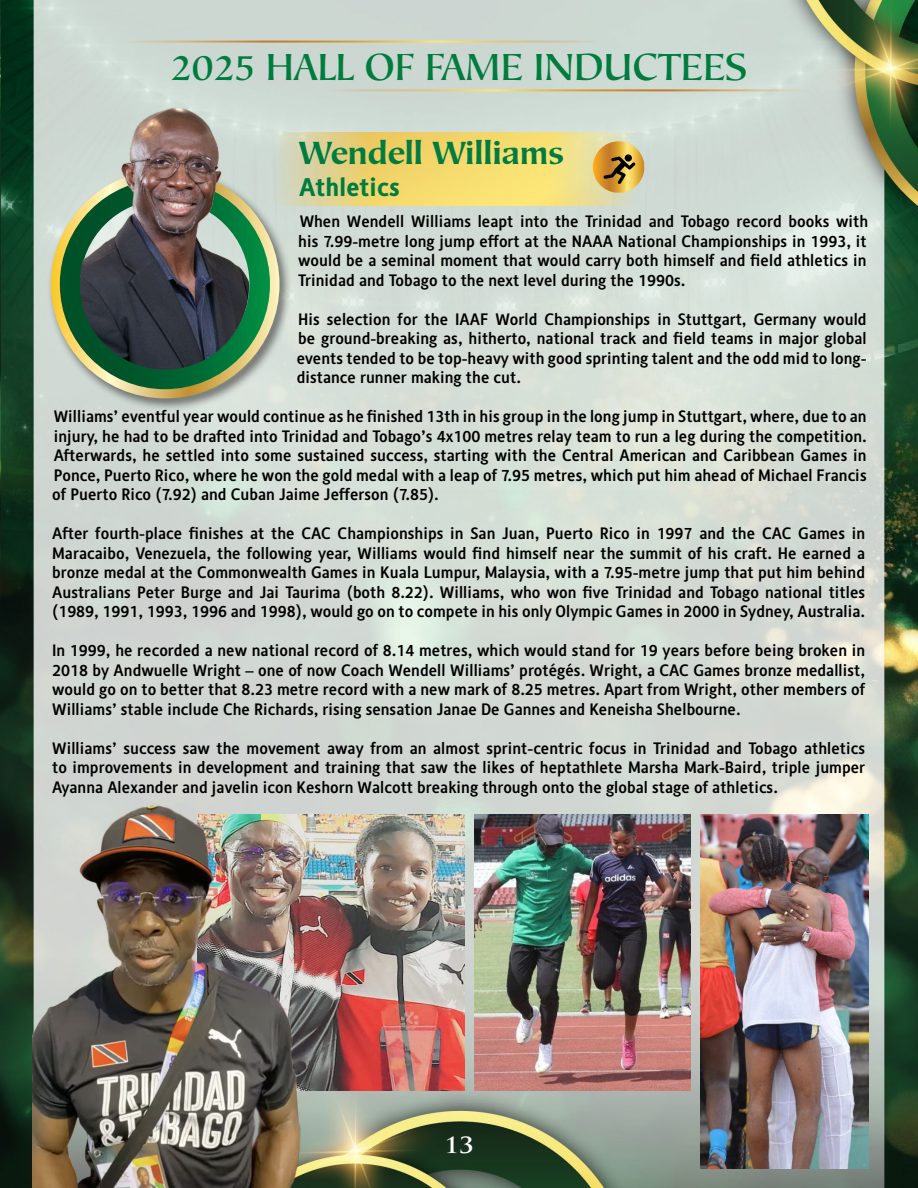
<style>
.page{position:relative;width:918px;height:1188px;background:#fff}
.page>*{position:absolute;margin:0;border:0;box-sizing:border-box;transform-origin:0 0}
.t1{font:500 39px "Mariposa Sans Std";color:#007c3f}
.t2{font:700 33px "Mariposa Sans Std";color:#007c3f}
.t3{font:700 25.5px "Alber";color:#007c3f}
.t4{font:700 25.5px "Trajan Pro";color:#fff}
.t5{font:500 16.5px/19.5px "Alber";color:#000;text-align:justify}
</style>
<div class="page">
<img style="left:0;top:0;width:918px;height:1188px">
<hr style="left:116px;top:41px;width:482px;height:2px;background:#fff">
<hr style="left:332px;top:89px;width:483px;height:2px;background:#fff">
<div style="left:47px;top:167px;width:245px;height:246px;background:#000;opacity:.55"></div>
<div style="left:51px;top:170px;width:229px;height:228px;border:10px solid #fff;border-radius:50%"></div>
<div style="left:60px;top:179px;width:210px;height:210px;border:21px solid #fff;border-radius:50%"></div>
<img style="left:80px;top:99px;width:169px;height:271px">
<img style="left:475px;top:814px;width:215px;height:277px">
<img style="left:302px;top:814px;width:162px;height:277px">
<img style="left:701px;top:814px;width:167px;height:355px">
<img style="left:33px;top:789px;width:269px;height:399px">
<svg style="left:270px;top:133px;width:365px;height:72px"></svg>
<svg style="left:593px;top:141px;width:51px;height:52px"></svg>
<h1 class="t1" style="left:170px;top:44px;width:579px">2025 HALL OF FAME INDUCTEES</h1>
<h2 class="t2" style="left:299px;top:133px;width:266px">Wendell Williams</h2>
<h3 class="t3" style="left:299px;top:171px;width:102px">Athletics</h3>
<p class="t5" style="left:298px;top:211px;width:572px">When Wendell Williams leapt into the Trinidad and Tobago record books with his 7.99-metre long jump effort at the NAAA National Championships in 1993, it would be a seminal moment that would carry both himself and field athletics in Trinidad and Tobago to the next level during the 1990s.</p>
<p class="t5" style="left:297px;top:309px;width:572px">His selection for the IAAF World Championships in Stuttgart, Germany would be ground-breaking as, hitherto, national track and field teams in major global events tended to be top-heavy with good sprinting talent and the odd mid to long&shy;distance runner making the cut.</p>
<p class="t5" style="left:52px;top:406px;width:816px">Williams’ eventful year would continue as he finished 13th in his group in the long jump in Stuttgart, where, due to an injury, he had to be drafted into Trinidad and Tobago’s 4x100 metres relay team to run a leg during the competition.<br>Afterwards, he settled into some sustained success, starting with the Central American and Caribbean Games in Ponce, Puerto Rico, where he won the gold medal with a leap of 7.95 metres, which put him ahead of Michael Francis of Puerto Rico (7.92) and Cuban Jaime Jefferson (7.85).</p>
<p class="t5" style="left:52px;top:523px;width:815px">After fourth-place finishes at the CAC Championships in San Juan, Puerto Rico in 1997 and the CAC Games in Maracaibo, Venezuela, the following year, Williams would find himself near the summit of his craft. He earned a bronze medal at the Commonwealth Games in Kuala Lumpur, Malaysia, with a 7.95-metre jump that put him behind Australians Peter Burge and Jai Taurima (both 8.22). Williams, who won five Trinidad and Tobago national titles (1989, 1991, 1993, 1996 and 1998), would go on to compete in his only Olympic Games in 2000 in Sydney, Australia.</p>
<p class="t5" style="left:52px;top:640px;width:815px">In 1999, he recorded a new national record of 8.14 metres, which would stand for 19 years before being broken in 2018 by Andwuelle Wright – one of now Coach Wendell Williams’ protégés. Wright, a CAC Games bronze medallist, would go on to better that 8.23 metre record with a new mark of 8.25 metres. Apart from Wright, other members of Williams’ stable include Che Richards, rising sensation Janae De Gannes and Keneisha Shelbourne.</p>
<p class="t5" style="left:52px;top:738px;width:815px">Williams’ success saw the movement away from an almost sprint-centric focus in Trinidad and Tobago athletics to improvements in development and training that saw the likes of heptathlete Marsha Mark-Baird, triple jumper Ayanna Alexander and javelin icon Keshorn Walcott breaking through onto the global stage of athletics.</p>
<h3 class="t4" style="left:444px;top:1128px;width:31px">13</h3>
</div>
